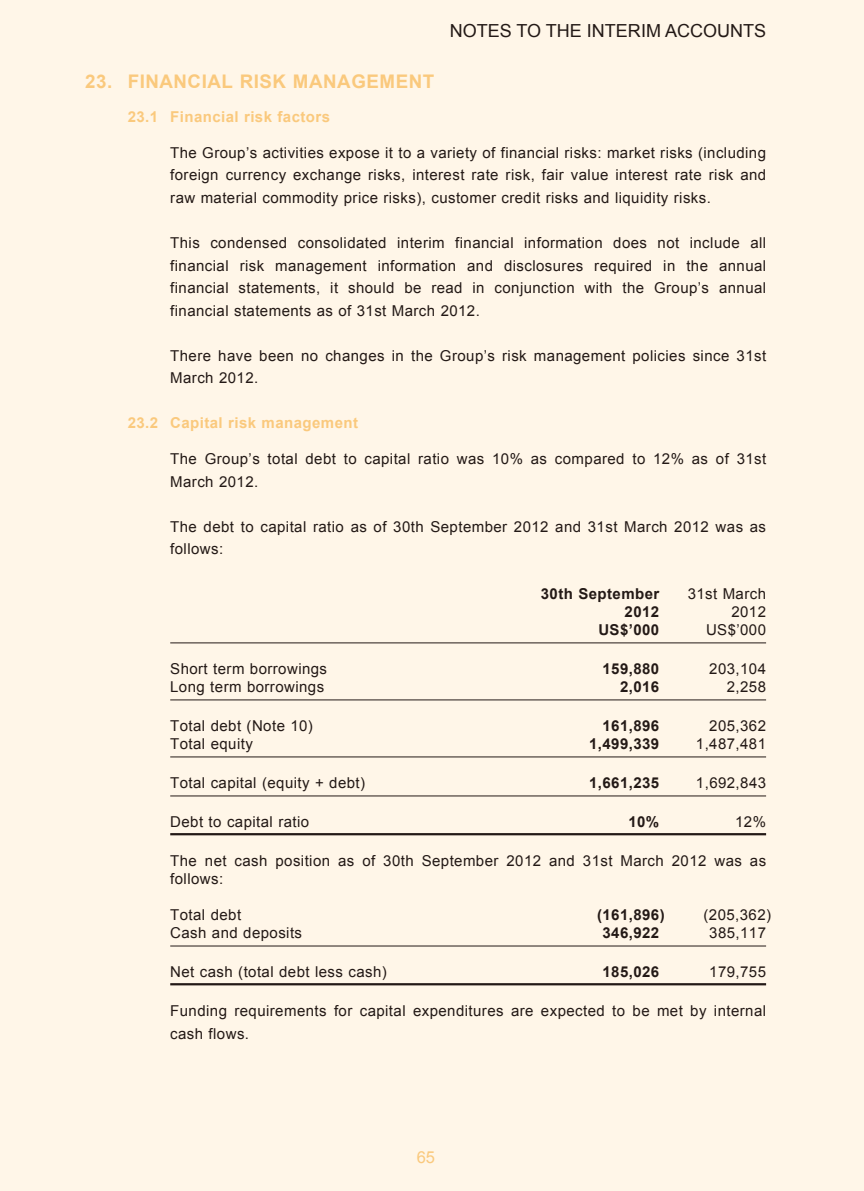
<style>
.page{position:relative;width:864px;height:1191px;background:#fff}
.page>*{position:absolute;margin:0;border:0;box-sizing:border-box;transform-origin:0 0}
.t1{font:700 18.75px "Arial";letter-spacing:.03em;color:#fac97d}
.t2{font:18px "Arial";color:#231916}
.t3{font:16.5px "Arial";color:#fac97d}
.t4{font:15px/22.5px "Arial";letter-spacing:.03em;color:#231916}
.t5{font:700 15px "Arial";letter-spacing:.03em;color:#231916}
.t6{font:700 15px "Arial";letter-spacing:.03em;color:#fac97d}
</style>
<div class="page">
<div style="left:0;top:0;width:863px;height:1191px;background:#fff6e8"></div>
<hr style="left:170px;top:642px;width:595px;height:1px;background:#231916">
<hr style="left:170px;top:699px;width:595px;height:1px;background:#231916">
<hr style="left:170px;top:756px;width:595px;height:1px;background:#231916">
<hr style="left:170px;top:795px;width:595px;height:1px;background:#231916">
<hr style="left:170px;top:833px;width:595px;height:2px;background:#231916">
<hr style="left:170px;top:945px;width:595px;height:1px;background:#231916">
<hr style="left:170px;top:983px;width:595px;height:2px;background:#231916">
<p class="t2" style="left:449px;top:19px;width:318px">NOTES TO THE INTERIM ACCOUNTS</p>
<p class="t1" style="left:85px;top:69px;width:350px">23. FINANCIAL RISK MANAGEMENT</p>
<p class="t6" style="left:128px;top:107px;width:204px">23.1 Financial risk factors</p>
<p class="t4" style="left:170px;top:142px;width:597px;text-align:justify">The Group’s activities expose it to a variety of financial risks: market risks (including foreign currency exchange risks, interest rate risk, fair value interest rate risk and raw material commodity price risks), customer credit risks and liquidity risks.</p>
<p class="t4" style="left:170px;top:232px;width:597px;text-align:justify">This condensed consolidated interim financial information does not include all financial risk management information and disclosures required in the annual financial statements, it should be read in conjunction with the Group’s annual financial statements as of 31st March 2012.</p>
<p class="t4" style="left:170px;top:344px;width:597px">There have been no changes in the Group’s risk management policies since 31st<br>March 2012.</p>
<p class="t6" style="left:128px;top:413px;width:232px">23.2 Capital risk management</p>
<p class="t4" style="left:170px;top:448px;width:597px">The Group’s total debt to capital ratio was 10% as compared to 12% as of 31st<br>March 2012.</p>
<p class="t4" style="left:170px;top:515px;width:597px">The debt to capital ratio as of 30th September 2012 and 31st March 2012 was as follows:</p>
<p class="t5" style="left:540px;top:584px;width:120px">30th September</p>
<p class="t4" style="left:687px;top:583px;width:80px">31st March</p>
<p class="t5" style="left:624px;top:602px;width:36px">2012</p>
<p class="t4" style="left:731px;top:601px;width:36px">2012</p>
<p class="t5" style="left:598px;top:620px;width:62px">US$’000</p>
<p class="t4" style="left:705px;top:619px;width:62px">US$’000</p>
<p class="t4" style="left:170px;top:658px;width:158px">Short term borrowings</p>
<p class="t5" style="left:602px;top:659px;width:58px">159,880</p>
<p class="t4" style="left:709px;top:658px;width:58px">203,104</p>
<p class="t4" style="left:170px;top:676px;width:155px">Long term borrowings</p>
<p class="t5" style="left:619px;top:677px;width:41px">2,016</p>
<p class="t4" style="left:726px;top:676px;width:41px">2,258</p>
<p class="t4" style="left:170px;top:715px;width:144px">Total debt (Note 10)</p>
<p class="t5" style="left:602px;top:716px;width:58px">161,896</p>
<p class="t4" style="left:709px;top:715px;width:58px">205,362</p>
<p class="t4" style="left:170px;top:733px;width:84px">Total equity</p>
<p class="t5" style="left:589px;top:734px;width:72px">1,499,339</p>
<p class="t4" style="left:695px;top:733px;width:72px">1,487,481</p>
<p class="t4" style="left:170px;top:772px;width:196px">Total capital (equity + debt)</p>
<p class="t5" style="left:589px;top:773px;width:72px">1,661,235</p>
<p class="t4" style="left:695px;top:772px;width:72px">1,692,843</p>
<p class="t4" style="left:170px;top:811px;width:140px">Debt to capital ratio</p>
<p class="t5" style="left:628px;top:812px;width:32px">10%</p>
<p class="t4" style="left:734px;top:811px;width:32px">12%</p>
<p class="t4" style="left:170px;top:852px;width:597px;line-height:18px">The net cash position as of 30th September 2012 and 31st March 2012 was as follows:</p>
<p class="t4" style="left:170px;top:904px;width:72px">Total debt</p>
<p class="t5" style="left:596px;top:905px;width:69px">(161,896)</p>
<p class="t4" style="left:703px;top:904px;width:69px">(205,362)</p>
<p class="t4" style="left:170px;top:922px;width:133px">Cash and deposits</p>
<p class="t5" style="left:602px;top:923px;width:58px">346,922</p>
<p class="t4" style="left:709px;top:922px;width:58px">385,117</p>
<p class="t4" style="left:170px;top:961px;width:218px">Net cash (total debt less cash)</p>
<p class="t5" style="left:602px;top:962px;width:58px">185,026</p>
<p class="t4" style="left:709px;top:961px;width:58px">179,755</p>
<p class="t4" style="left:170px;top:1000px;width:597px">Funding requirements for capital expenditures are expected to be met by internal cash flows.</p>
<p class="t3" style="left:416px;top:1146px;width:20px">65</p>
</div>
